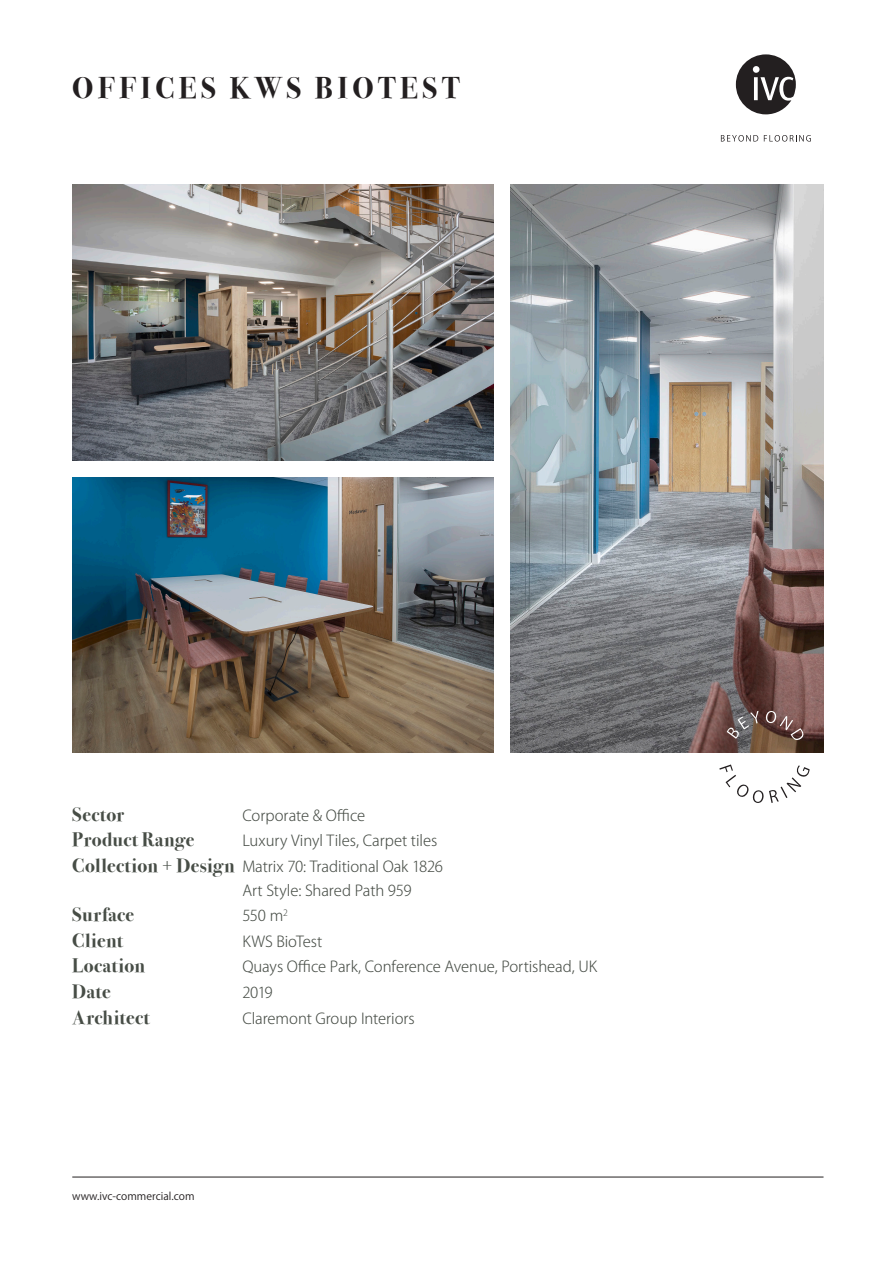
<style>
.page{position:relative;width:893px;height:1263px;background:#fff}
.page>*{position:absolute;margin:0;border:0;box-sizing:border-box;transform-origin:0 0}
.t1{font:700 30px "Bodoni Svty Two ITCTT";letter-spacing:.15em;color:#231f20}
.t2{font:700 19.5px "Bodoni Svty Two ITCTT";letter-spacing:.025em;color:#474d46}
.t3{font:300 15px/24px "Koz Go Pr 6 N";letter-spacing:-.005em;color:#474d46}
.t4{font:10.5px "Koz Go Pro";color:#231f20}
.s1{font-family:"Bodoni Svty Two ITCTT";font-weight:700;font-size:19.5px}
</style>
<div class="page">
<img style="left:72px;top:185px;width:421px;height:275px">
<img style="left:72px;top:477px;width:421px;height:276px">
<img style="left:510px;top:185px;width:313px;height:568px">
<svg style="left:719px;top:764px;width:91px;height:39px"></svg>
<svg style="left:727px;top:711px;width:32px;height:28px"></svg>
<svg style="left:765px;top:710px;width:40px;height:30px"></svg>
<hr style="left:72px;top:1177px;width:751px;height:1px;background:#231f20">
<svg style="left:721px;top:135px;width:37px;height:7px"></svg>
<svg style="left:764px;top:135px;width:47px;height:7px"></svg>
<svg style="left:736px;top:54px;width:60px;height:60px"></svg>
<p class="t1" style="left:72px;top:63px;width:389px">OFFICES KWS BIOTEST</p>
<p class="t2" style="left:72px;top:798px;width:54px">Sector</p>
<p class="t3" style="left:242px;top:804px;width:124px">Corporate &amp; Office</p>
<p class="t2" style="left:72px;top:824px;width:123px">Product Range</p>
<p class="t3" style="left:242px;top:829px;width:196px">Luxury Vinyl Tiles, Carpet tiles</p>
<p class="t3" style="left:242px;top:855px;width:202px;text-indent:-170px"><span class="s1">Collection + Design</span> Matrix 70: Traditional Oak 1826<br>Art Style: Shared Path 959</p>
<p class="t2" style="left:72px;top:899px;width:63px">Surface</p>
<p class="t3" style="left:242px;top:904px;width:47px">550 m<sup>2</sup></p>
<p class="t2" style="left:72px;top:924px;width:52px">Client</p>
<p class="t3" style="left:242px;top:930px;width:82px">KWS BioTest</p>
<p class="t2" style="left:72px;top:950px;width:74px">Location</p>
<p class="t3" style="left:242px;top:955px;width:356px">Quays Office Park, Conference Avenue, Portishead, UK</p>
<p class="t2" style="left:72px;top:975px;width:40px">Date</p>
<p class="t3" style="left:242px;top:981px;width:32px">2019</p>
<p class="t2" style="left:72px;top:1001px;width:79px">Architect</p>
<p class="t3" style="left:242px;top:1006px;width:174px">Claremont Group Interiors</p>
<p class="t4" style="left:72px;top:1189px;width:124px">www.ivc-commercial.com</p>
</div>
